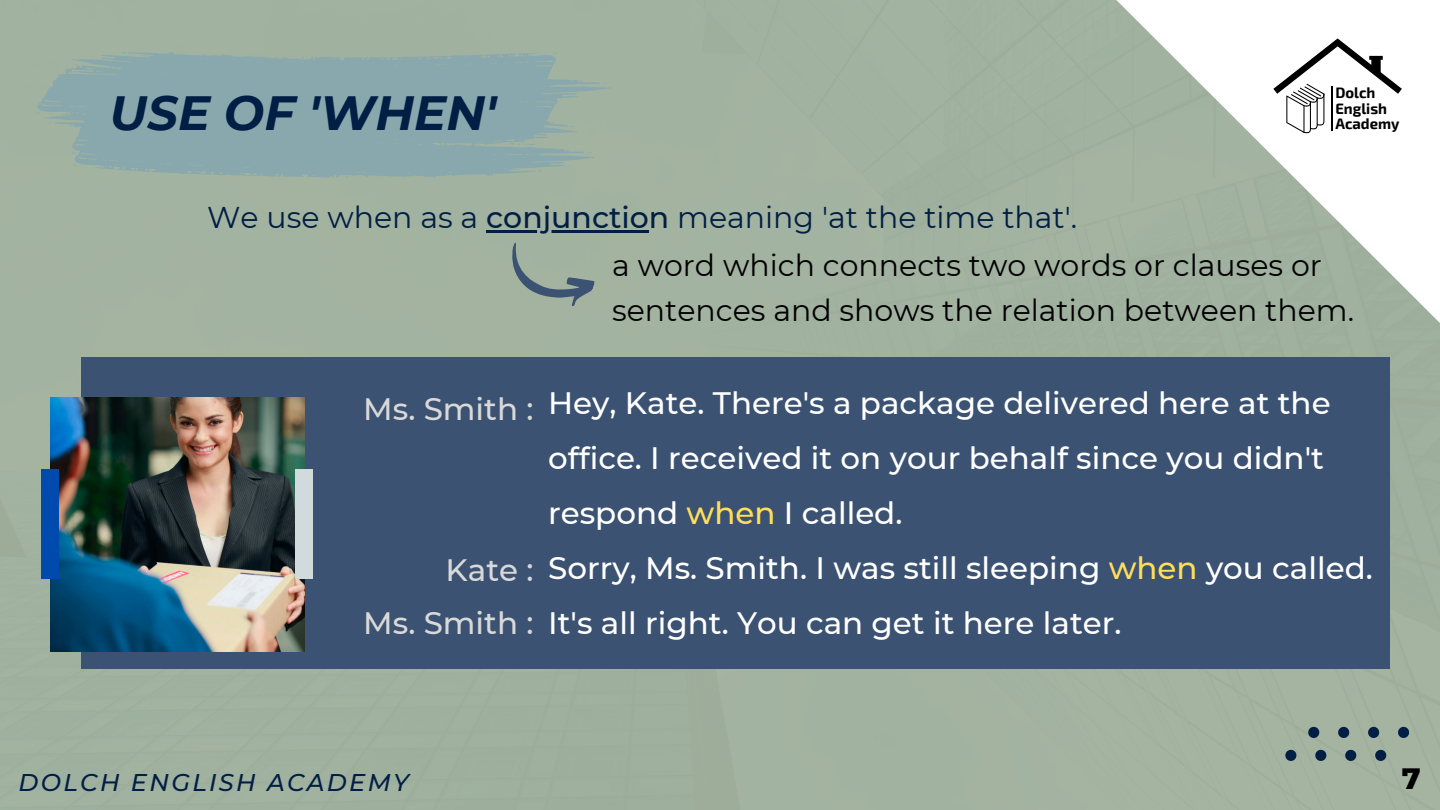
<style>
.page{position:relative;width:1440px;height:810px;background:#a2b2a0}
.page>*{position:absolute;margin:0;border:0;box-sizing:border-box;transform-origin:0 0}
.t1{font:italic 700 48px "Montserrat";color:#011e44}
.t2{font:500 31px/55px "Montserrat";color:#fff}
.t3{font:500 31px/53.5px "Montserrat";color:#d9d9d9;text-align:right}
.t4{font:30px/45px "Montserrat";color:#000}
.t5{font:30px "Montserrat";color:#011e44}
.t6{font:800 30px "Montserrat";color:#000}
.t7{font:italic 500 24.2px "Montserrat";letter-spacing:.095em;color:#011e44}
.t8{font:700 14.9px/15.4px "Exo 2";color:#000}
.s1{font-weight:500}
.s2{color:#ffde59}
</style>
<div class="page">
<svg style="left:1100px;top:0;width:340px;height:338px;fill:#a3b3a1"></svg>
<div style="left:81px;top:358px;width:1309px;height:311px;background:#3b5272"></div>
<svg style="left:1398px;top:727px;width:11px;height:11px"></svg>
<svg style="left:1368px;top:727px;width:11px;height:11px"></svg>
<svg style="left:1338px;top:727px;width:11px;height:11px"></svg>
<svg style="left:1308px;top:727px;width:11px;height:11px"></svg>
<svg style="left:1375px;top:750px;width:11px;height:11px"></svg>
<svg style="left:1345px;top:750px;width:11px;height:11px"></svg>
<svg style="left:1315px;top:750px;width:11px;height:11px"></svg>
<svg style="left:1285px;top:750px;width:11px;height:11px"></svg>
<svg style="left:1273px;top:38px;width:129px;height:95px"></svg>
<svg style="left:37px;top:52px;width:574px;height:126px;background:#8eaaaa"></svg>
<svg style="left:66px;top:64px;width:13px;height:4px"></svg>
<svg style="left:36px;top:111px;width:15px;height:4px"></svg>
<svg style="left:114px;top:67px;width:6px;height:2px"></svg>
<svg style="left:43px;top:122px;width:9px;height:2px"></svg>
<svg style="left:570px;top:126px;width:10px;height:2px"></svg>
<svg style="left:71px;top:151px;width:14px;height:4px"></svg>
<svg style="left:538px;top:170px;width:13px;height:2px"></svg>
<svg style="left:341px;top:175px;width:7px;height:3px"></svg>
<svg style="left:502px;top:140px;width:33px;height:6px"></svg>
<svg style="left:380px;top:177px;width:17px;height:1px"></svg>
<svg style="left:73px;top:163px;width:20px;height:5px"></svg>
<svg style="left:501px;top:242px;width:99px;height:69px;background:#93a499"></svg>
<img style="left:51px;top:397px;width:254px;height:254px">
<div style="left:42px;top:469px;width:17px;height:109px;background:#004aad"></div>
<div style="left:296px;top:470px;width:17px;height:109px;background:#d1dbdd"></div>
<hr style="left:486px;top:230px;width:163px;height:3px;background:#011e44">
<h1 class="t1" style="left:110px;top:84px;width:388px">USE OF 'WHEN'</h1>
<p class="t5" style="left:207px;top:199px;width:871px">We use when as a <span class="s1">conjunction</span> meaning 'at the time that'.</p>
<p class="t8" style="left:1335px;top:84px;width:66px">Dolch<br>English<br>Academy</p>
<p class="t4" style="left:612px;top:242px;width:743px">a word which connects two words or clauses or sentences and shows the relation between them.</p>
<p class="t3" style="left:363px;top:383px;width:172px">Ms. Smith :</p>
<p class="t3" style="left:363px;top:543px;width:172px">Kate :<br>Ms. Smith :</p>
<p class="t2" style="left:548px;top:375px;width:826px">Hey, Kate. There's a package delivered here at the office. I received it on your behalf since you didn't respond <span class="s2">when</span> I called.<br>Sorry, Ms. Smith. I was still sleeping <span class="s2">when</span> you called.<br>It's all right. You can get it here later.</p>
<p class="t7" style="left:19px;top:768px;width:392px">DOLCH ENGLISH ACADEMY</p>
<p class="t6" style="left:1402px;top:760px;width:20px">7</p>
</div>
